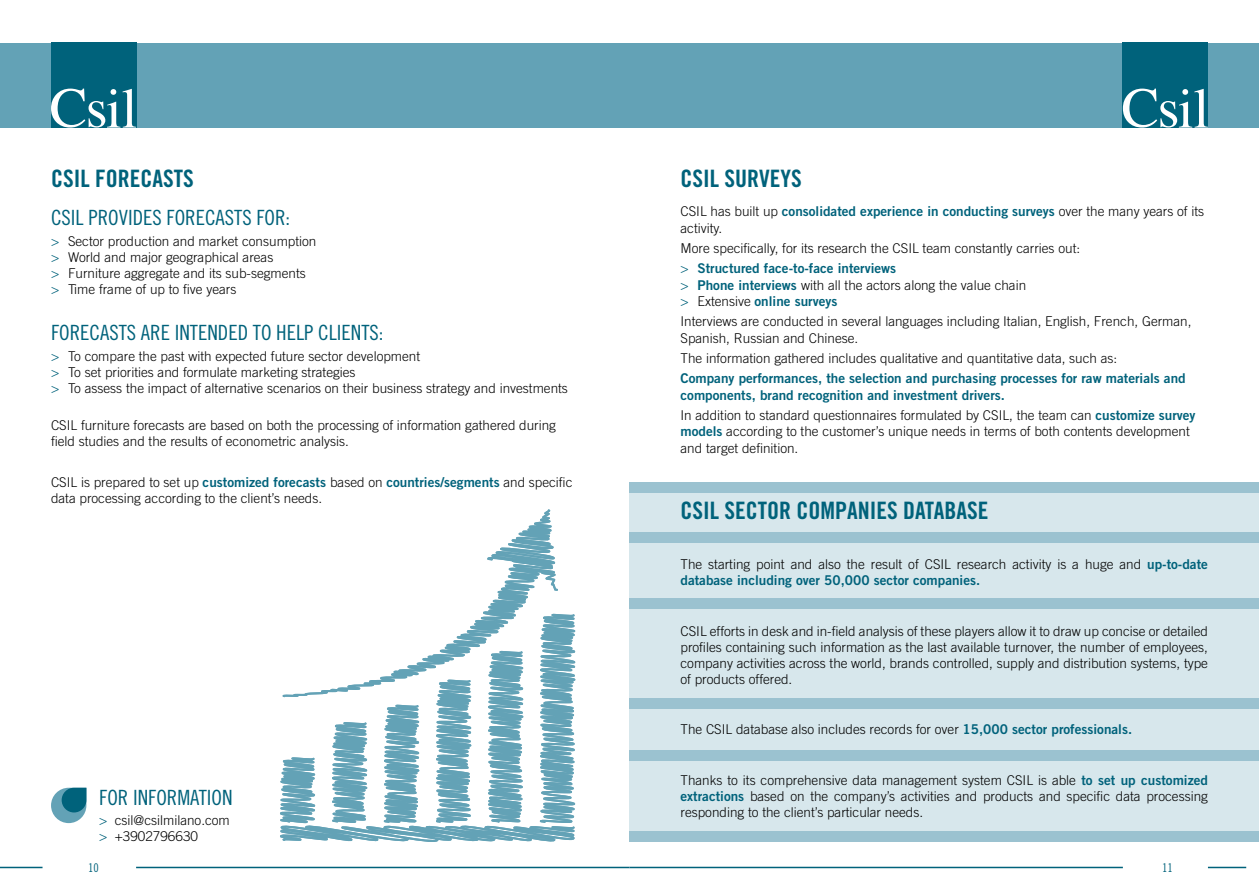
<style>
.page{position:relative;width:1259px;height:893px;background:#fff}
.page>*{position:absolute;margin:0;border:0;box-sizing:border-box;transform-origin:0 0}
.t1{font:24px "Trade Gothic LT Std Bd Cn 20";color:#00627b}
.t2{font:21px "Trade Gothic LT Std Cn 18";color:#00627b}
.t3{font:300 13.5px/16.2px "Trade Gothic LT Std";color:#000}
.t4{font:13.5px/16.2px "Trade Gothic LT Std Bd 2";color:#00627b}
.t5{font:12px "Trade Gothic LT Std Cn 18";color:#00627b}
.s1{color:#00627b}
.s2{font-family:"Trade Gothic LT Std Bd 2";font-weight:400;color:#00627b}
.s3{font-family:"Trade Gothic LT Std";font-weight:300;color:#000}
.s4{font-family:"Trade Gothic LT Std";font-weight:300}
</style>
<div class="page">
<div style="left:629px;top:489px;width:630px;height:348px;background:#d7e7ec"></div>
<div style="left:629px;top:598px;width:630px;height:11px;background:#9bc2d0"></div>
<div style="left:629px;top:750px;width:630px;height:10px;background:#9bc2d0"></div>
<div style="left:629px;top:698px;width:630px;height:10px;background:#9bc2d0"></div>
<div style="left:629px;top:832px;width:630px;height:10px;background:#9bc2d0"></div>
<div style="left:629px;top:533px;width:630px;height:10px;background:#9bc2d0"></div>
<div style="left:629px;top:483px;width:630px;height:10px;background:#9bc2d0"></div>
<svg style="left:51px;top:788px;width:35px;height:35px"></svg>
<svg style="left:280px;top:509px;width:295px;height:333px"></svg>
<div style="left:0;top:43px;width:1259px;height:85px;background:#63a2b6"></div>
<div style="left:51px;top:43px;width:85px;height:85px;background:#00627b"></div>
<svg style="left:51px;top:89px;width:85px;height:39px"></svg>
<div style="left:1123px;top:43px;width:85px;height:85px;background:#00627b"></div>
<svg style="left:1123px;top:89px;width:85px;height:39px"></svg>
<hr style="left:0;top:867px;width:43px;height:1px;background:#00627b">
<hr style="left:1208px;top:867px;width:38px;height:1px;background:#00627b">
<hr style="left:136px;top:867px;width:493px;height:1px;background:#00627b">
<hr style="left:629px;top:867px;width:494px;height:1px;background:#00627b">
<h1 class="t1" style="left:51px;top:164px;width:144px">CSIL FORECASTS</h1>
<h2 class="t2" style="left:51px;top:205px;width:241px">CSIL PROVIDES FORECASTS FOR:</h2>
<p class="t3" style="left:51px;top:233px;width:267px"><span class="s1">&gt;</span> Sector production and market consumption <span class="s1">&gt;</span> World and major geographical areas<br><span class="s1">&gt;</span> Furniture aggregate and its sub-segments <span class="s1">&gt;</span> Time frame of up to five years</p>
<h2 class="t2" style="left:51px;top:320px;width:334px">FORECASTS ARE INTENDED TO HELP CLIENTS:</h2>
<p class="t3" style="left:51px;top:348px;width:518px"><span class="s1">&gt;</span> To compare the past with expected future sector development<br><span class="s1">&gt;</span> To set priorities and formulate marketing strategies<br><span class="s1">&gt;</span> To assess the impact of alternative scenarios on their business strategy and investments</p>
<p class="t3" style="left:51px;top:417px;width:506px">CSIL furniture forecasts are based on both the processing of information gathered during field studies and the results of econometric analysis.</p>
<p class="t3" style="left:51px;top:474px;width:523px">CSIL is prepared to set up <span class="s2">customized forecasts</span> based on <span class="s2">countries/segments</span> and specific data processing according to the client’s needs.</p>
<h2 class="t2" style="left:99px;top:785px;width:135px">FOR INFORMATION</h2>
<p class="t3" style="left:99px;top:812px;width:132px"><span class="s1">&gt;</span> csil@csilmilano.com <span class="s1">&gt;</span> +3902796630</p>
<h1 class="t1" style="left:680px;top:164px;width:123px">CSIL SURVEYS</h1>
<p class="t4" style="left:680px;top:203px;width:525px"><span class="s3">CSIL has built up</span> consolidated experience in conducting surveys <span class="s3">over the many years of its</span></p>
<p class="t3" style="left:680px;top:217px;width:401px;line-height:20.4px">activity.<br>More specifically, for its research the CSIL team constantly carries out:</p>
<p class="t4" style="left:680px;top:260px;width:217px"><span class="s4">&gt;</span> Structured face-to-face interviews</p>
<p class="t3" style="left:680px;top:277px;width:347px"><span class="s1">&gt;</span> <span class="s2">Phone interviews</span> with all the actors along the value chain</p>
<p class="t4" style="left:680px;top:293px;width:158px"><span class="s4">&gt;</span> <span class="s3">Extensive</span> online surveys</p>
<p class="t3" style="left:680px;top:313px;width:512px">Interviews are conducted in several languages including Italian, English, French, German,<br>Spanish, Russian and Chinese.</p>
<p class="t3" style="left:680px;top:350px;width:438px">The information gathered includes qualitative and quantitative data, such as:</p>
<p class="t4" style="left:680px;top:370px;width:507px">Company performances, the selection and purchasing processes for raw materials and components, brand recognition and investment drivers.</p>
<p class="t3" style="left:680px;top:407px;width:516px">In addition to standard questionnaires formulated by CSIL, the team can <span class="s2">customize survey models</span> according to the customer’s unique needs in terms of both contents development and target definition.</p>
<h1 class="t1" style="left:680px;top:496px;width:309px">CSIL SECTOR COMPANIES DATABASE</h1>
<p class="t3" style="left:680px;top:556px;width:529px">The starting point and also the result of CSIL research activity is a huge and <span class="s2">up-to-date</span></p>
<p class="t4" style="left:680px;top:572px;width:301px">database including over 50,000 sector companies.</p>
<p class="t3" style="left:680px;top:622px;width:529px;text-align:justify">CSIL efforts in desk and in-field analysis of these players allow it to draw up concise or detailed profiles containing such information as the last available turnover, the number of employees, company activities across the world, brands controlled, supply and distribution systems, type of products offered.</p>
<p class="t3" style="left:680px;top:721px;width:453px">The CSIL database also includes records for over <span class="s2">15,000 sector professionals.</span></p>
<p class="t3" style="left:680px;top:772px;width:529px;text-align:justify">Thanks to its comprehensive data management system CSIL is able <span class="s2">to set up customized extractions</span> based on the company’s activities and products and specific data processing responding to the client’s particular needs.</p>
<p class="t5" style="left:88px;top:860px;width:12px">10</p>
<p class="t5" style="left:1162px;top:860px;width:12px">11</p>
</div>
